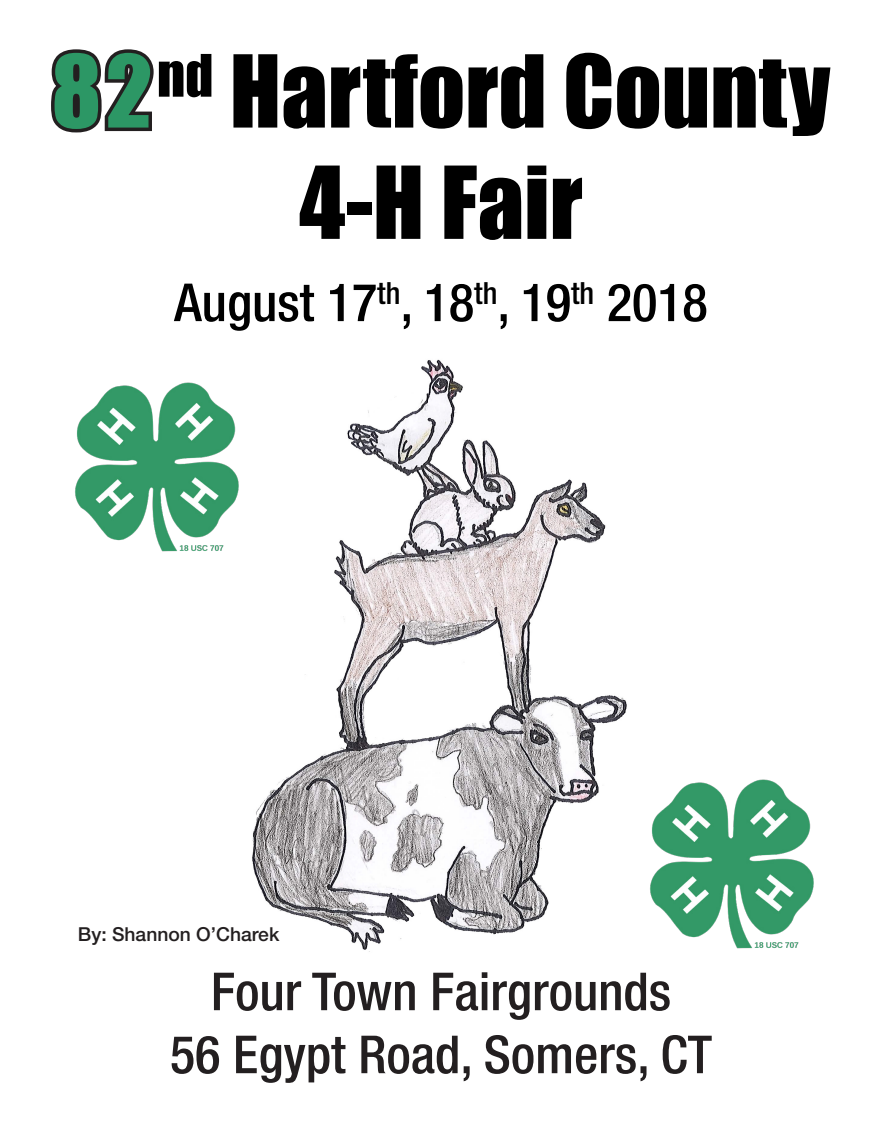
<style>
.page{position:relative;width:882px;height:1134px;background:#fff}
.page>*{position:absolute;margin:0;border:0;box-sizing:border-box;transform-origin:0 0}
.t1{font:92.75px/111.3px "Impact";color:#000;text-align:center}
.t2{font:500 condensed 52.5px/63px "Helvetica Neue LT Std";color:#231f20;text-align:center}
.t3{font:500 condensed 52.5px "Helvetica Neue LT Std";color:#000}
.t4{font:500 19.25px "Helvetica Neue LT Std";color:#231f20}
.s1{color:#2c9765}
</style>
<div class="page">
<img style="left:252px;top:359px;width:375px;height:593px">
<svg style="left:51px;top:49px;width:103px;height:84px"></svg>
<img style="left:75px;top:382px;width:164px;height:170px">
<img style="left:650px;top:779px;width:164px;height:170px">
<h1 class="t1" style="left:52px;top:35px;width:780px"><span class="s1">82</span><sup>nd</sup> Hartford County<br>4-H Fair</h1>
<p class="t3" style="left:174px;top:271px;width:535px">August 17<sup>th</sup>, 18<sup>th</sup>, 19<sup>th</sup> 2018</p>
<p class="t4" style="left:78px;top:923px;width:203px">By: Shannon O’Charek</p>
<p class="t2" style="left:170px;top:959px;width:544px">Four Town Fairgrounds<br>56 Egypt Road, Somers, CT</p>
</div>
